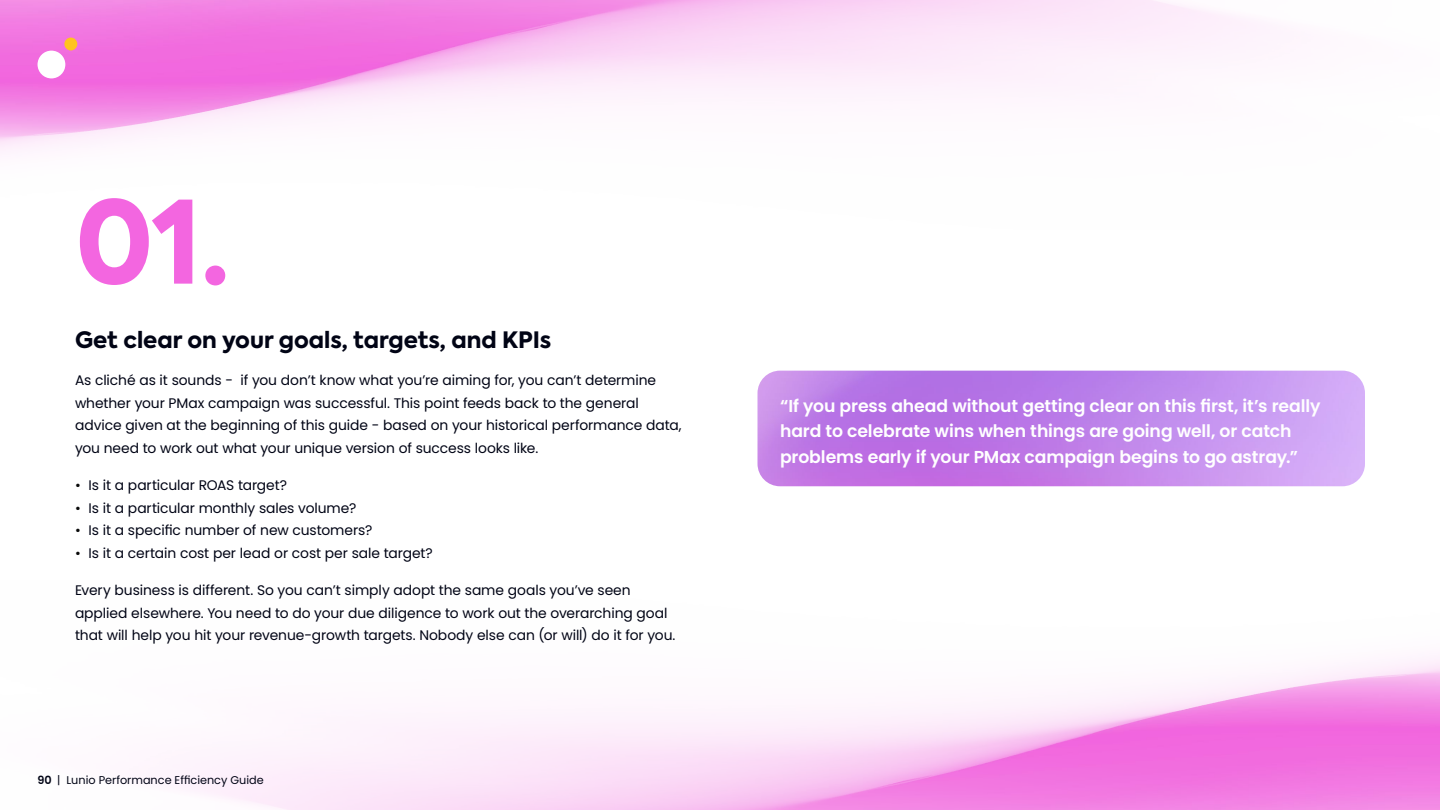
<style>
.page{position:relative;width:1440px;height:810px;background:#fff}
.page>*{position:absolute;margin:0;border:0;box-sizing:border-box;transform-origin:0 0}
.t1{font:800 113.7px "Axiforma";color:#f366e0}
.t2{font:800 22.5px "Axiforma";color:#010415}
.t3{font:600 17.25px/25.5px "Poppins";letter-spacing:-.005em;color:#fff}
.t4{font:13.88px/22.5px "Poppins";letter-spacing:-.005em;color:#010415}
.t5{font:11.25px "Poppins";color:#010415}
.s1{color:#090a0a}
.s2{font-weight:600}
</style>
<div class="page">
<img style="left:0;top:0;width:1283px;height:154px">
<img style="left:157px;top:656px;width:1283px;height:154px">
<img style="left:758px;top:371px;width:607px;height:115px">
<div style="left:38px;top:51px;width:27px;height:27px;background:#fff;border-radius:50%"></div>
<div style="left:64px;top:38px;width:13px;height:12px;background:#ffc31f;border-radius:50%"></div>
<h1 class="t1" style="left:75px;top:163px;width:156px">01.</h1>
<h2 class="t2" style="left:75px;top:324px;width:478px">Get clear on your goals, targets, and KPIs</h2>
<p class="t4" style="left:75px;top:369px;width:608px">As cliché as it sounds - if you don’t know what you’re aiming for, you can’t determine whether your PMax campaign was successful. This point feeds back to the general advice given at the beginning of this guide - based on your historical performance data, you need to work out what your unique version of success looks like.</p>
<p class="t4" style="left:75px;top:474px;width:214px"><span class="s1">•</span> Is it a particular ROAS target?</p>
<p class="t4" style="left:75px;top:497px;width:283px"><span class="s1">•</span> Is it a particular monthly sales volume?</p>
<p class="t4" style="left:75px;top:519px;width:299px"><span class="s1">•</span> Is it a specific number of new customers?</p>
<p class="t4" style="left:75px;top:542px;width:359px"><span class="s1">•</span> Is it a certain cost per lead or cost per sale target?</p>
<p class="t4" style="left:75px;top:579px;width:602px">Every business is different. So you can’t simply adopt the same goals you’ve seen applied elsewhere. You need to do your due diligence to work out the overarching goal that will help you hit your revenue-growth targets. Nobody else can (or will) do it for you.</p>
<p class="t5" style="left:38px;top:774px;width:228px"><span class="s2">90</span> | Lunio Performance Efficiency Guide</p>
<p class="t3" style="left:780px;top:393px;width:542px">“If you press ahead without getting clear on this first, it’s really hard to celebrate wins when things are going well, or catch problems early if your PMax campaign begins to go astray.”</p>
</div>
